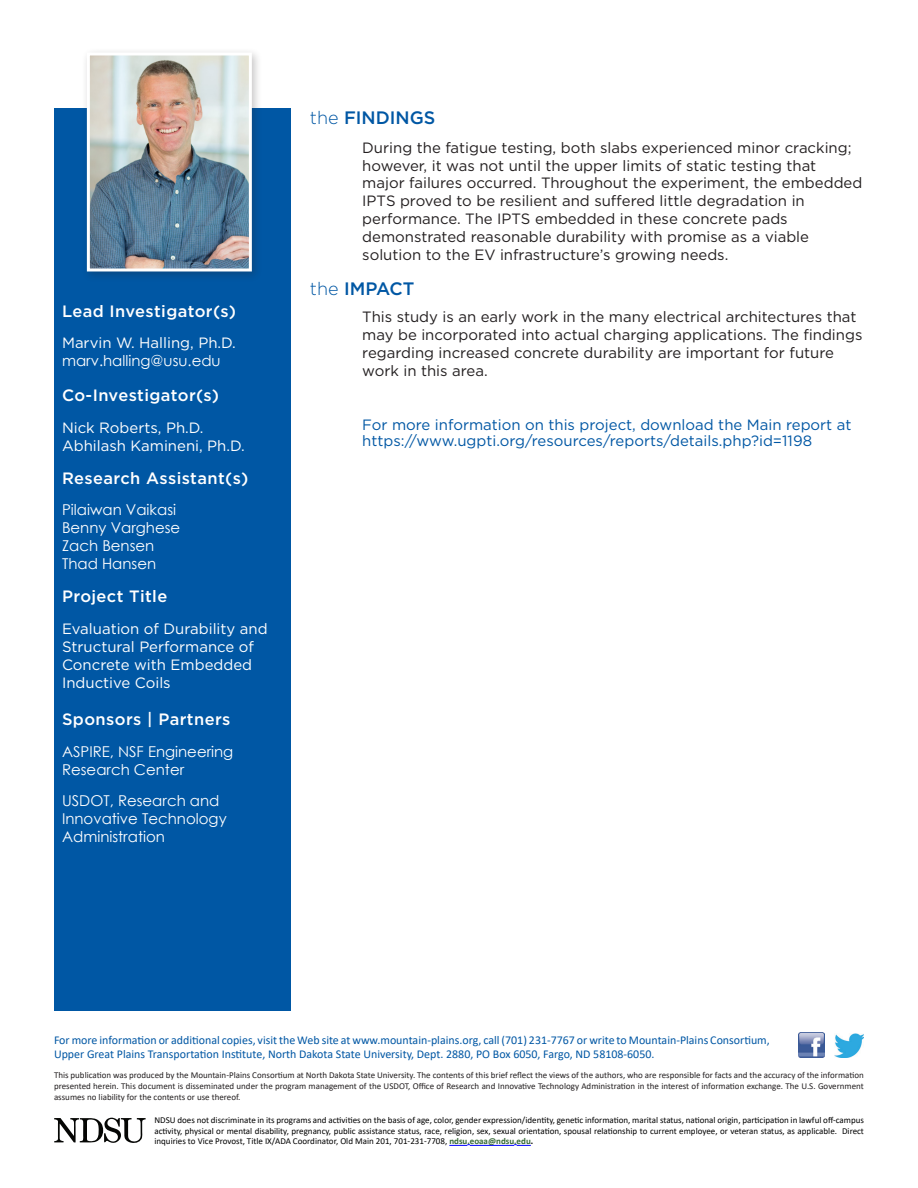
<style>
.page{position:relative;width:918px;height:1188px;background:#fff}
.page>*{position:absolute;margin:0;border:0;box-sizing:border-box;transform-origin:0 0}
.t1{font:500 18px "Gotham";color:#0057a4}
.t2{font:500 16.5px "Gotham";letter-spacing:.025em;color:#fff}
.t3{font:15px/18px "Gotham";color:#231f20}
.t4{font:15px/18px "Century Gothic";color:#fff}
.t5{font:15px/18px "Gotham";color:#fff}
.t6{font:15px/16.5px "Gotham";color:#0057a4}
.t7{font:12px/14.4px "Calibri";color:#0057a4}
.t8{font:9px/10.8px "Calibri";color:#000;text-align:justify}
.t9{font:9px/10.8px "Calibri";color:#231f20;text-align:justify}
.s1{font-weight:300}
.s2{font-weight:700;color:#363}
.s3{font-weight:700}
</style>
<div class="page">
<div style="left:54px;top:108px;width:236px;height:903px;background:#0057a4"></div>
<div style="left:81px;top:47px;width:182px;height:235px;background:#231f20;opacity:.25"></div>
<img style="left:91px;top:57px;width:157px;height:210px">
<div style="left:87px;top:53px;width:165px;height:218px;border:3px solid #fff"></div>
<img style="left:798px;top:1032px;width:26px;height:26px">
<img style="left:834px;top:1033px;width:30px;height:25px">
<svg style="left:54px;top:1118px;width:92px;height:25px"></svg>
<svg style="left:449px;top:1144px;width:21px;height:2px"></svg>
<hr style="left:470px;top:1145px;width:44px;height:1px;background:#00f">
<svg style="left:514px;top:1144px;width:17px;height:2px"></svg>
<p class="t2" style="left:62px;top:300px;width:176px">Lead Investigator(s)</p>
<p class="t5" style="left:62px;top:334px;width:175px">Marvin W. Halling, Ph.D.</p>
<p class="t4" style="left:62px;top:352px;width:160px">marv.halling@usu.edu</p>
<p class="t2" style="left:62px;top:385px;width:159px">Co-Investigator(s)</p>
<p class="t5" style="left:62px;top:418px;width:184px">Nick Roberts, Ph.D.<br>Abhilash Kamineni, Ph.D.</p>
<p class="t2" style="left:62px;top:467px;width:188px">Research Assistant(s)</p>
<p class="t4" style="left:62px;top:501px;width:120px">Pilaiwan Vaikasi<br>Benny Varghese<br>Zach Bensen<br>Thad Hansen</p>
<p class="t2" style="left:62px;top:586px;width:107px">Project Title</p>
<p class="t5" style="left:62px;top:619px;width:207px">Evaluation of Durability and<br>Structural Performance of<br>Concrete with Embedded<br>Inductive Coils</p>
<p class="t2" style="left:62px;top:709px;width:170px">Sponsors | Partners</p>
<p class="t4" style="left:62px;top:742px;width:173px">ASPIRE, NSF Engineering<br>Research Center</p>
<p class="t4" style="left:62px;top:792px;width:166px">USDOT, Research and<br>Innovative Technology<br>Administration</p>
<p class="t1" style="left:310px;top:106px;width:127px"><span class="s1">the</span> FINDINGS</p>
<p class="t3" style="left:362px;top:138px;width:502px">During the fatigue testing, both slabs experienced minor cracking; however, it was not until the upper limits of static testing that major failures occurred. Throughout the experiment, the embedded IPTS proved to be resilient and suffered little degradation in performance. The IPTS embedded in these concrete pads demonstrated reasonable durability with promise as a viable solution to the EV infrastructure’s growing needs.</p>
<p class="t1" style="left:310px;top:277px;width:106px"><span class="s1">the</span> IMPACT</p>
<p class="t3" style="left:362px;top:308px;width:502px">This study is an early work in the many electrical architectures that may be incorporated into actual charging applications. The findings regarding increased concrete durability are important for future work in this area.</p>
<p class="t6" style="left:362px;top:416px;width:491px">For more information on this project, download the Main report at https://www.ugpti.org/resources/reports/details.php?id=1198</p>
<p class="t7" style="left:54px;top:1032px;width:717px">For more information or additional copies, visit the Web site at www.mountain-plains.org, call (701) 231-7767 or write to Mountain-Plains Consortium,<br>Upper Great Plains Transportation Institute, North Dakota State University, Dept. 2880, PO Box 6050, Fargo, ND 58108-6050.</p>
<p class="t9" style="left:54px;top:1070px;width:811px">This publication was produced by the Mountain-Plains Consortium at North Dakota State University. The contents of this brief reflect the views of the authors, who are responsible for facts and the accuracy of the information presented herein. This document is disseminated under the program management of the USDOT, Office of Research and Innovative Technology Administration in the interest of information exchange. The U.S. Government assumes no liability for the contents or use thereof.</p>
<p class="t8" style="left:154px;top:1114px;width:711px">NDSU does not discriminate in its programs and activities on the basis of age, color, gender expression/identity, genetic information, marital status, national origin, participation in lawful off-campus activity, physical or mental disability, pregnancy, public assistance status, race, religion, sex, sexual orientation, spousal relationship to current employee, or veteran status, as applicable. Direct inquiries to Vice Provost, Title IX/ADA Coordinator, Old Main 201, 701-231-7708, <span class="s2">ndsu.eoaa@ndsu.edu</span><span class="s3">.</span></p>
</div>
